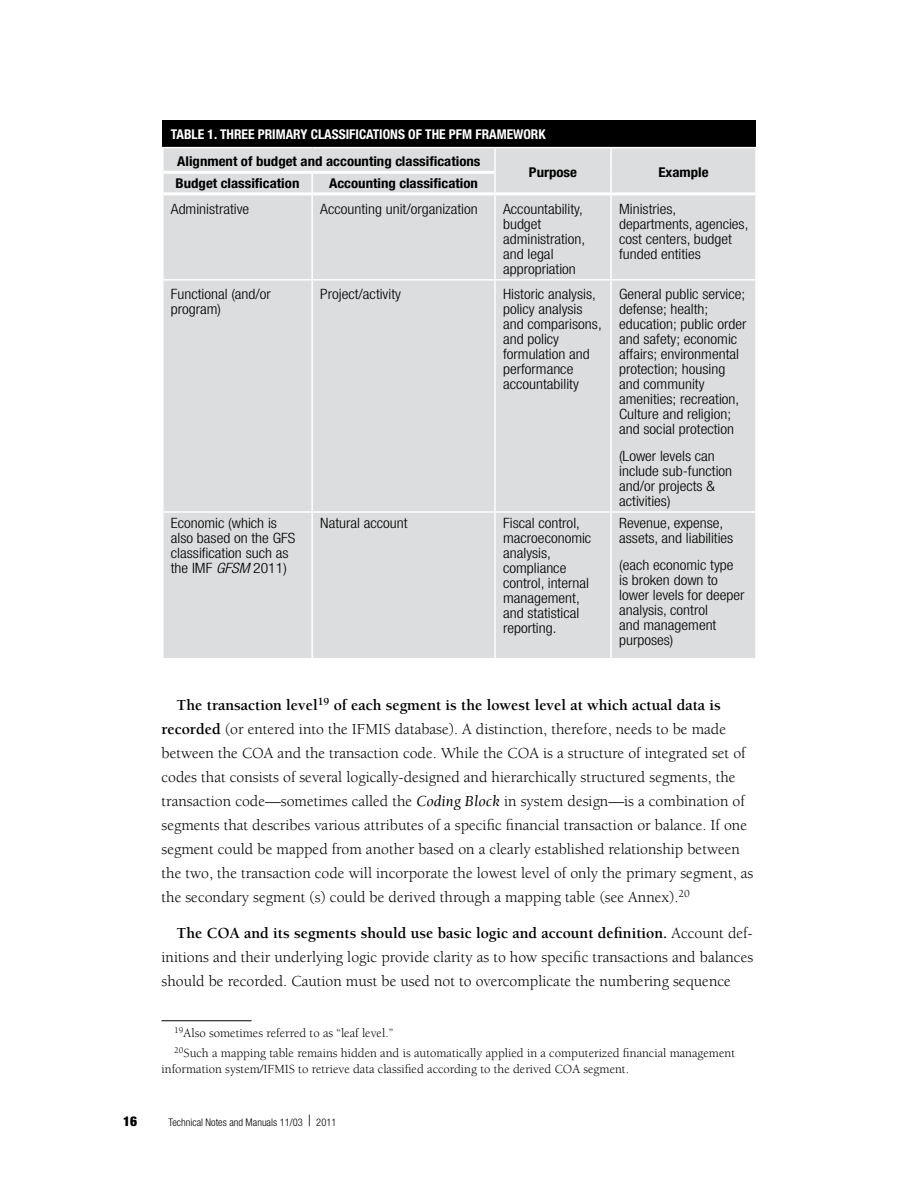
<style>
.page{position:relative;width:918px;height:1188px;background:#fff}
.page>*{position:absolute;margin:0;border:0;box-sizing:border-box;transform-origin:0 0}
.t1{font:15.75px/24px "Berkeley Std";color:#000}
.t2{font:300 condensed 14.25px/15px "Helvetica Neue LT Std";color:#000;scale:1.1 1}
.t3{font:700 condensed 13.5px "Helvetica Neue LT Std";color:#000;scale:1.1 1}
.t4{font:700 condensed 13.5px "Helvetica Neue LT Std";color:#fff}
.t5{font:900 condensed 13.5px "Helvetica Neue LT Std";color:#000}
.t6{font:12.75px/20.2px "Berkeley Std";color:#000}
.t7{font:300 condensed 10.5px "Helvetica Neue LT Std";color:#000}
.s1{font-style:italic}
.s2{font-weight:700}
.s3{font-size:15.75px}
</style>
<div class="page">
<hr style="left:162px;top:1020px;width:90px;height:1px;background:#000">
<div style="left:163px;top:120px;width:593px;height:28px;background:#000"></div>
<div style="left:164px;top:148px;width:591px;height:510px;background:#dcddde"></div>
<hr style="left:162px;top:147px;width:150px;height:1px;background:#fff">
<hr style="left:312px;top:147px;width:183px;height:1px;background:#fff">
<hr style="left:495px;top:147px;width:116px;height:1px;background:#fff">
<hr style="left:494px;top:148px;width:2px;height:24px;background:#fff">
<hr style="left:611px;top:147px;width:146px;height:1px;background:#fff">
<hr style="left:610px;top:148px;width:2px;height:24px;background:#fff">
<svg style="left:311px;top:174px;width:2px;height:18px"></svg>
<hr style="left:494px;top:172px;width:2px;height:20px;background:#fff">
<hr style="left:610px;top:172px;width:2px;height:20px;background:#fff">
<hr style="left:311px;top:195px;width:2px;height:84px;background:#fff">
<hr style="left:494px;top:195px;width:2px;height:84px;background:#fff">
<hr style="left:610px;top:195px;width:2px;height:84px;background:#fff">
<hr style="left:162px;top:279px;width:150px;height:2px;background:#fff">
<hr style="left:312px;top:279px;width:183px;height:2px;background:#fff">
<hr style="left:311px;top:281px;width:2px;height:230px;background:#fff">
<hr style="left:495px;top:279px;width:116px;height:2px;background:#fff">
<hr style="left:494px;top:281px;width:2px;height:230px;background:#fff">
<hr style="left:611px;top:279px;width:146px;height:2px;background:#fff">
<hr style="left:610px;top:281px;width:2px;height:230px;background:#fff">
<hr style="left:162px;top:511px;width:150px;height:2px;background:#fff">
<hr style="left:312px;top:511px;width:183px;height:2px;background:#fff">
<hr style="left:311px;top:513px;width:2px;height:145px;background:#fff">
<hr style="left:495px;top:511px;width:116px;height:2px;background:#fff">
<hr style="left:494px;top:513px;width:2px;height:145px;background:#fff">
<hr style="left:611px;top:511px;width:146px;height:2px;background:#fff">
<hr style="left:610px;top:513px;width:2px;height:145px;background:#fff">
<hr style="left:164px;top:171px;width:148px;height:3px;background:#fff">
<hr style="left:312px;top:171px;width:182px;height:3px;background:#fff">
<hr style="left:164px;top:192px;width:148px;height:3px;background:#fff">
<hr style="left:312px;top:192px;width:183px;height:3px;background:#fff">
<hr style="left:495px;top:192px;width:116px;height:3px;background:#fff">
<hr style="left:611px;top:192px;width:144px;height:3px;background:#fff">
<p class="t4" style="left:171px;top:126px;width:376px">Table 1. Three Primary Classifications of the PFM Framework</p>
<p class="t3" style="left:177px;top:153px;width:277px">Alignment of budget and accounting classifications</p>
<p class="t3" style="left:529px;top:164px;width:45px">Purpose</p>
<p class="t3" style="left:658px;top:164px;width:47px">Example</p>
<p class="t3" style="left:176px;top:175px;width:114px">Budget classification</p>
<p class="t3" style="left:329px;top:175px;width:137px">Accounting classification</p>
<p class="t2" style="left:171px;top:201px;width:73px">Administrative</p>
<p class="t2" style="left:320px;top:201px;width:145px">Accounting unit/organization</p>
<p class="t2" style="left:503px;top:201px;width:76px">Accountability, budget administration, and legal appropriation</p>
<p class="t2" style="left:619px;top:201px;width:119px">Ministries, departments, agencies, cost centers, budget funded entities</p>
<p class="t2" style="left:171px;top:286px;width:92px">Functional (and/or program)</p>
<p class="t2" style="left:320px;top:286px;width:75px">Project/activity</p>
<p class="t2" style="left:503px;top:286px;width:91px">Historic analysis, policy analysis and comparisons, and policy formulation and performance accountability</p>
<p class="t2" style="left:619px;top:286px;width:117px">General public service; defense; health; education; public order and safety; economic affairs; environmental protection; housing and community amenities; recreation,<br>Culture and religion; and social protection</p>
<p class="t2" style="left:619px;top:448px;width:104px">(Lower levels can include sub-function and/or projects &amp; activities)</p>
<p class="t2" style="left:171px;top:516px;width:115px">Economic (which is also based on the GFS classification such as the IMF <span class="s1">GFSM</span> 2011)</p>
<p class="t2" style="left:320px;top:516px;width:81px">Natural account</p>
<p class="t2" style="left:503px;top:516px;width:82px">Fiscal control, macroeconomic analysis, compliance control, internal management, and statistical reporting.</p>
<p class="t2" style="left:619px;top:516px;width:105px">Revenue, expense, assets, and liabilities</p>
<p class="t2" style="left:619px;top:558px;width:115px">(each economic type is broken down to lower levels for deeper analysis, control<br>and management purposes)</p>
<p class="t1" style="left:162px;top:693px;width:593px;text-indent:15px"><span class="s2">The transaction level</span><sup>19</sup> <span class="s2">of each segment is the lowest level at which actual data is recorded</span> (or entered into the IFMIS database). A distinction, therefore, needs to be made between the COA and the transaction code. While the COA is a structure of integrated set of codes that consists of several logically-designed and hierarchically structured segments, the transaction code—sometimes called the <span class="s1">Coding Block</span> in system design—is a combination of segments that describes various attributes of a specific financial transaction or balance. If one segment could be mapped from another based on a clearly established relationship between the two, the transaction code will incorporate the lowest level of only the primary segment, as the secondary segment (s) could be derived through a mapping table (see Annex).<sup>20</sup></p>
<p class="t1" style="left:162px;top:921px;width:593px;text-align:justify;text-indent:15px"><span class="s2">The COA and its segments should use basic logic and account definition.</span> Account def&shy;initions and their underlying logic provide clarity as to how specific transactions and balances should be recorded. Caution must be used not to overcomplicate the numbering sequence</p>
<p class="t6" style="left:174px;top:1023px;width:562px"><sup>19</sup>Also sometimes referred to as “leaf level.”<br><sup>20</sup>Such a mapping table remains hidden and is automatically applied in a computerized financial management</p>
<p class="t6" style="left:162px;top:1059px;width:469px">information system/IFMIS to retrieve data classified according to the derived COA segment.</p>
<p class="t5" style="left:123px;top:1113px;width:16px">16</p>
<p class="t7" style="left:169px;top:1116px;width:169px">Technical Notes and Manuals 11/03 <span class="s3">|</span> 2011</p>
</div>
